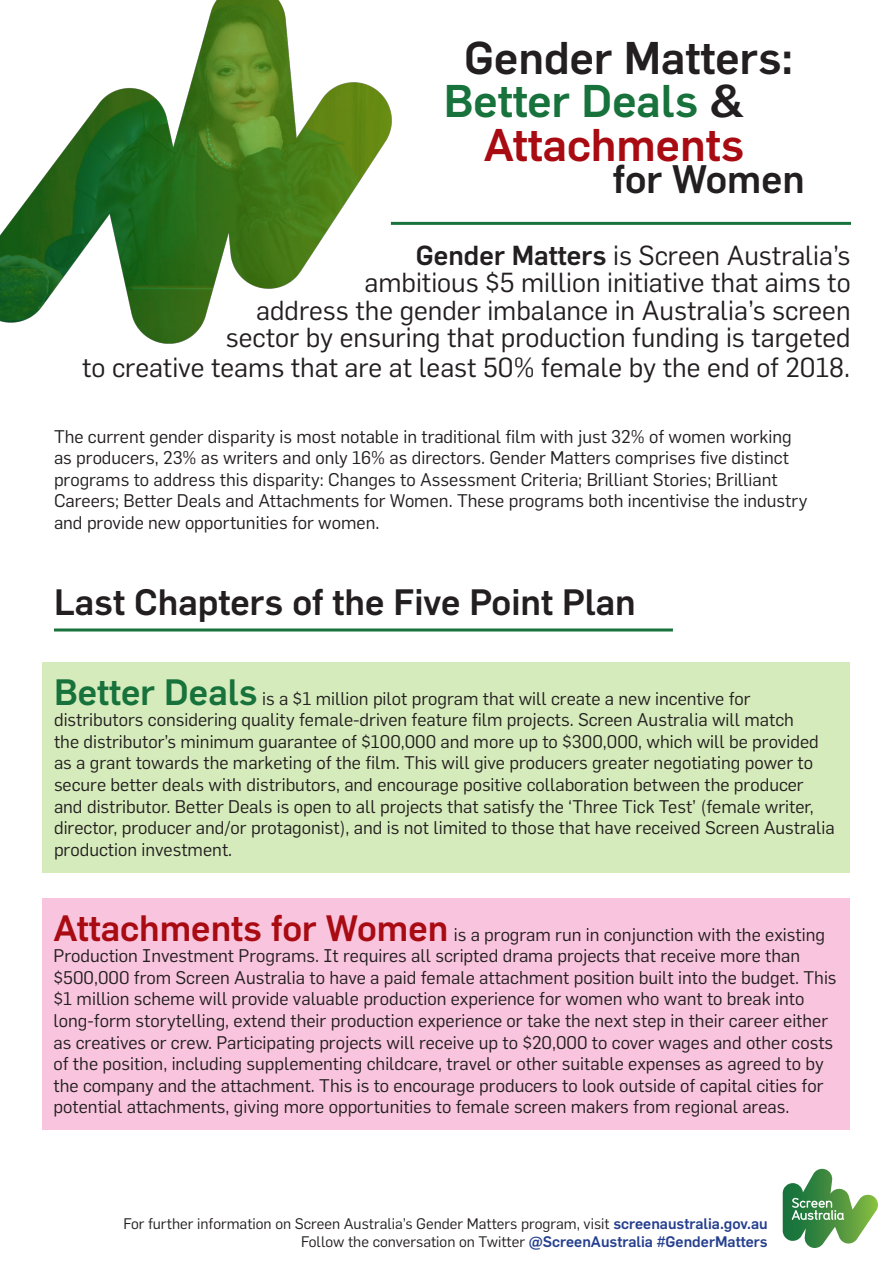
<style>
.page{position:relative;width:893px;height:1263px;background:#fff}
.page>*{position:absolute;margin:0;border:0;box-sizing:border-box;transform-origin:0 0}
.t1{font:500 45px "Flama";color:#231f20}
.t2{font:500 45px "Flama";color:#17723c}
.t3{font:500 45px "Flama";color:#a90b12}
.t4{font:500 39px "Flama";color:#231f20}
.t5{font:500 36px "Flama";color:#231f20}
.t6{font:27px/27.5px "Flama";color:#231f20;text-align:right}
.t7{font:18px/21.6px "Flama";color:#231f20}
.t8{font:15px/18px "Flama";color:#231f20;text-align:right}
.s1{color:#231f20}
.s2{font-weight:500}
.s3{font-weight:500;font-size:36px;color:#17723c}
.s4{font-weight:500;font-size:36px;color:#a90b12}
.s5{font-weight:500;color:#253f8e}
</style>
<div class="page">
<div style="left:42px;top:898px;width:808px;height:231px;background:#f9c5de"></div>
<div style="left:42px;top:662px;width:808px;height:211px;background:#d6ebbb"></div>
<img style="left:0;top:0;width:400px;height:344px">
<svg style="left:783px;top:1169px;width:95px;height:79px"></svg>
<hr style="left:391px;top:222px;width:460px;height:3px;background:#17723c">
<hr style="left:54px;top:628px;width:619px;height:3px;background:#17723c">
<p class="t1" style="left:464px;top:32px;width:331px">Gender Matters:</p>
<p class="t2" style="left:444px;top:75px;width:302px">Better Deals <span class="s1">&amp;</span></p>
<p class="t3" style="left:484px;top:119px;width:262px">Attachments</p>
<p class="t4" style="left:613px;top:157px;width:194px">for Women</p>
<p class="t6" style="left:256px;top:241px;width:596px"><span class="s2">Gender Matters</span> is Screen Australia’s<br>ambitious $5 million initiative that aims to<br>address the gender imbalance in Australia’s screen</p>
<p class="t6" style="left:226px;top:324px;width:626px">sector by ensuring that production funding is targeted</p>
<p class="t6" style="left:82px;top:353px;width:769px">to creative teams that are at least 50% female by the end of 2018.</p>
<p class="t7" style="left:54px;top:425px;width:755px">The current gender disparity is most notable in traditional film with just 32% of women working as producers, 23% as writers and only 16% as directors. Gender Matters comprises five distinct programs to address this disparity: Changes to Assessment Criteria; Brilliant Stories; Brilliant Careers; Better Deals and Attachments for Women. These programs both incentivise the industry and provide new opportunities for women.</p>
<p class="t5" style="left:54px;top:582px;width:583px">Last Chapters of the Five Point Plan</p>
<p class="t7" style="left:54px;top:687px;width:782px"><span class="s3">Better Deals</span> is a $1 million pilot program that will create a new incentive for distributors considering quality female-driven feature film projects. Screen Australia will match<br>the distributor’s minimum guarantee of $100,000 and more up to $300,000, which will be provided as a grant towards the marketing of the film. This will give producers greater negotiating power to secure better deals with distributors, and encourage positive collaboration between the producer and distributor. Better Deals is open to all projects that satisfy the ‘Three Tick Test’ (female writer, director, producer and/or protagonist), and is not limited to those that have received Screen Australia production investment.</p>
<p class="t7" style="left:54px;top:923px;width:784px"><span class="s4">Attachments for Women</span> is a program run in conjunction with the existing Production Investment Programs. It requires all scripted drama projects that receive more than $500,000 from Screen Australia to have a paid female attachment position built into the budget. This $1 million scheme will provide valuable production experience for women who want to break into long-form storytelling, extend their production experience or take the next step in their career either as creatives or crew. Participating projects will receive up to $20,000 to cover wages and other costs of the position, including supplementing childcare, travel or other suitable expenses as agreed to by the company and the attachment. This is to encourage producers to look outside of capital cities for potential attachments, giving more opportunities to female screen makers from regional areas.</p>
<p class="t8" style="left:123px;top:1214px;width:646px">For further information on Screen Australia’s Gender Matters program, visit <span class="s5">screenaustralia.gov.au<br></span>Follow the conversation on Twitter <span class="s5">@ScreenAustralia #GenderMatters</span></p>
</div>
